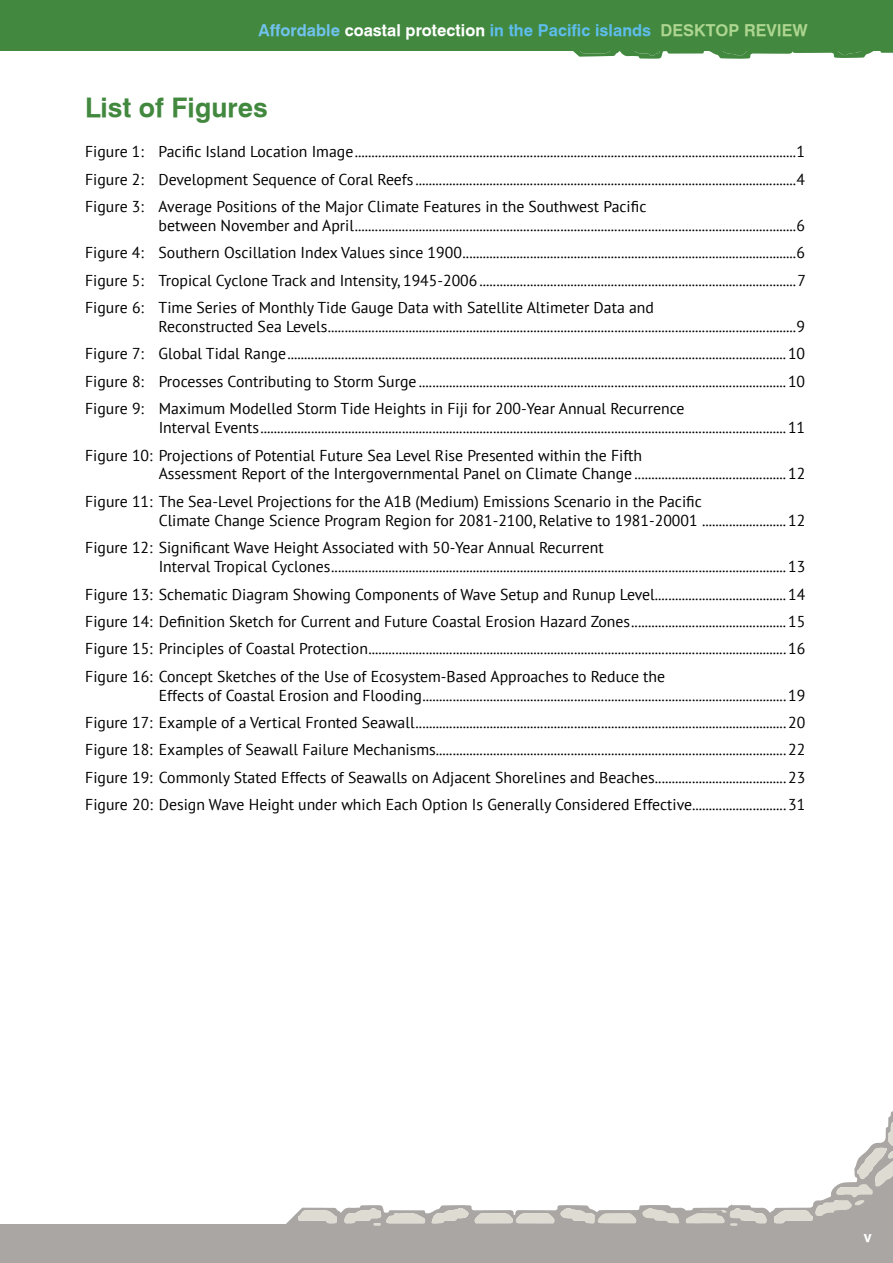
<style>
.page{position:relative;width:893px;height:1263px;background:#fff}
.page>*{position:absolute;margin:0;border:0;box-sizing:border-box;transform-origin:0 0}
.t1{font:700 27px "Geneva";color:#42883f}
.t2{font:700 16.5px "Geneva";color:#5ebdeb}
.t3{font:15.75px/27.5px "PT Sans";color:#000;text-align:justify}
.t4{font:700 15px "Geneva";color:#fff}
.s1{color:#71c2ed}
.s2{color:#fff}
.s3{color:#aed690}
</style>
<div class="page">
<div style="left:0;top:0;width:893px;height:51px;background:#42883f"></div>
<div style="left:0;top:1225px;width:893px;height:38px;background:#a9a6a3"></div>
<svg style="left:774px;top:1111px;width:119px;height:114px"></svg>
<svg style="left:285px;top:1204px;width:483px;height:22px"></svg>
<svg style="left:573px;top:51px;width:320px;height:8px"></svg>
<p class="t2" style="left:258px;top:20px;width:551px"><span class="s1">Affordable</span> <span class="s2">coastal protection</span> in the Pacific islands <span class="s3">DESKTOP REVIEW</span></p>
<h1 class="t1" style="left:85px;top:91px;width:184px">List of Figures</h1>
<p class="t3" style="left:85px;top:138px;width:722px">Figure 1: Pacific Island Location Image...................................................................................................................................1<br>Figure 2: Development Sequence of Coral Reefs .................................................................................................................4<br>Figure 3: Average Positions of the Major Climate Features in the Southwest Pacific</p>
<p class="t3" style="left:85px;top:211px;width:722px;text-indent:73px">between November and April...................................................................................................................................6<br>Figure 4: Southern Oscillation Index Values since 1900...................................................................................................6<br>Figure 5: Tropical Cyclone Track and Intensity, 1945-2006..............................................................................................7<br>Figure 6: Time Series of Monthly Tide Gauge Data with Satellite Altimeter Data and</p>
<p class="t3" style="left:85px;top:312px;width:722px;text-indent:73px">Reconstructed Sea Levels...........................................................................................................................................9<br>Figure 7: Global Tidal Range....................................................................................................................................................10<br>Figure 8: Processes Contributing to Storm Surge .............................................................................................................10<br>Figure 9: Maximum Modelled Storm Tide Heights in Fiji for 200-Year Annual Recurrence</p>
<p class="t3" style="left:85px;top:414px;width:721px;text-indent:73px">Interval Events............................................................................................................................................................11<br>Figure 10: Projections of Potential Future Sea Level Rise Presented within the Fifth</p>
<p class="t3" style="left:85px;top:460px;width:721px;text-indent:73px">Assessment Report of the Intergovernmental Panel on Climate Change .............................................12<br>Figure 11: The Sea-Level Projections for the A1B (Medium) Emissions Scenario in the Pacific</p>
<p class="t3" style="left:85px;top:506px;width:721px;text-indent:73px">Climate Change Science Program Region for 2081-2100, Relative to 1981-20001 .........................12<br>Figure 12: Significant Wave Height Associated with 50-Year Annual Recurrent</p>
<p class="t3" style="left:85px;top:552px;width:722px;text-indent:73px">Interval Tropical Cyclones.......................................................................................................................................13<br>Figure 13: Schematic Diagram Showing Components of Wave Setup and Runup Level.......................................14<br>Figure 14: Definition Sketch for Current and Future Coastal Erosion Hazard Zones..............................................15<br>Figure 15: Principles of Coastal Protection............................................................................................................................16<br>Figure 16: Concept Sketches of the Use of Ecosystem-Based Approaches to Reduce the</p>
<p class="t3" style="left:85px;top:681px;width:722px;text-indent:74px">Effects of Coastal Erosion and Flooding............................................................................................................19<br>Figure 17: Example of a Vertical Fronted Seawall..............................................................................................................20<br>Figure 18: Examples of Seawall Failure Mechanisms........................................................................................................22<br>Figure 19: Commonly Stated Effects of Seawalls on Adjacent Shorelines and Beaches.......................................23<br>Figure 20: Design Wave Height under which Each Option Is Generally Considered Effective............................31</p>
<p class="t4" style="left:864px;top:1227px;width:9px">v</p>
</div>
